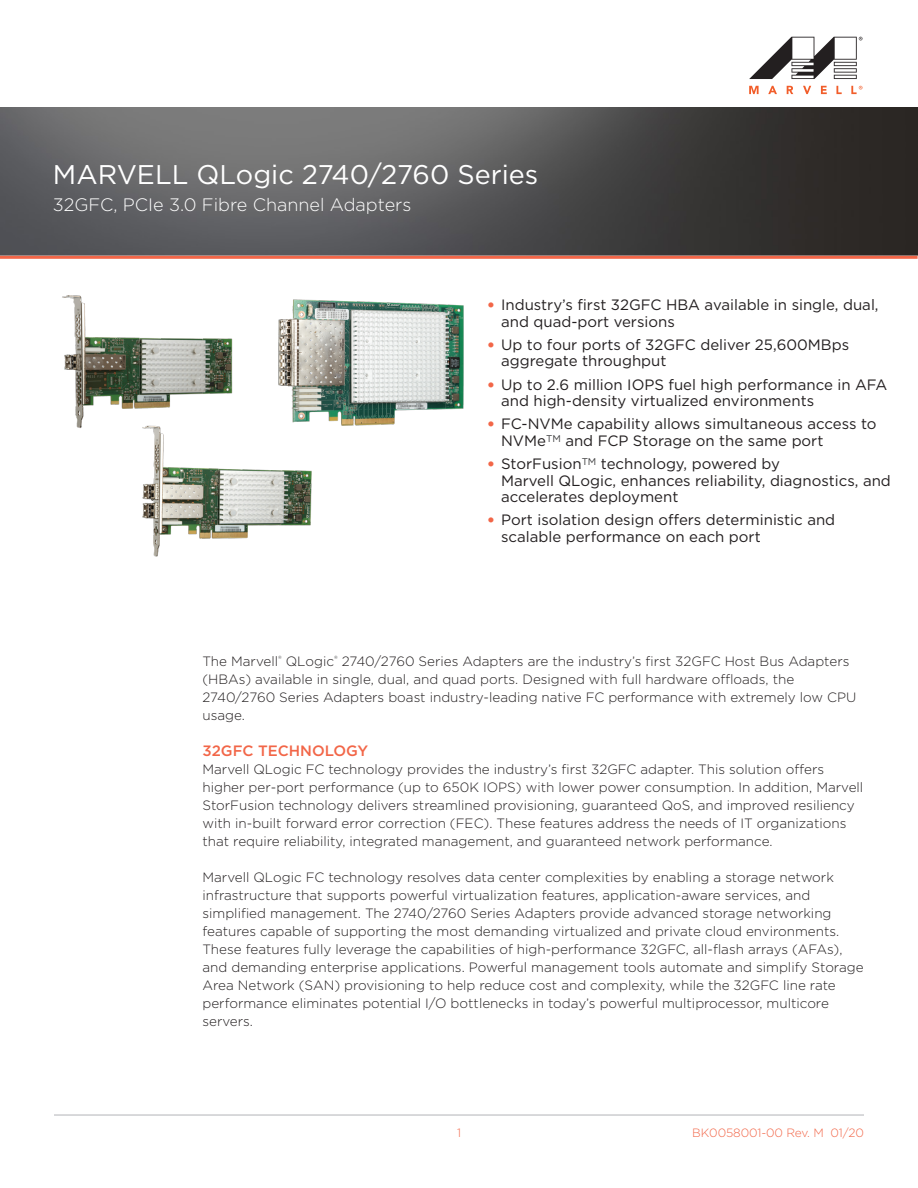
<style>
.page{position:relative;width:918px;height:1188px;background:#fff}
.page>*{position:absolute;margin:0;border:0;box-sizing:border-box;transform-origin:0 0}
.DT1_DocTitle1{font:27px "Gotham";color:#fff}
.DT2_DocTitle2{font:300 18px "Gotham";color:#fff}
.t1{font:15px/16.5px "Gotham";color:#231f20}
.B1H_Body1Header{font:500 15px "Gotham";color:#f26648}
.B1_Body1{font:300 13.5px/18px "Gotham";color:#231f20}
.t2{font:300 12px "Gotham";letter-spacing:-.01em;color:#f26648}
.s1{font-family:"Helvetica Neue LT Std";font-stretch:condensed;font-size:14.25px;color:#f26648}
</style>
<div class="page">
<svg style="left:749px;top:86px;width:10px;height:8px"></svg>
<svg style="left:768px;top:86px;width:9px;height:8px"></svg>
<svg style="left:787px;top:86px;width:6px;height:8px"></svg>
<svg style="left:803px;top:86px;width:8px;height:8px"></svg>
<svg style="left:821px;top:86px;width:6px;height:8px"></svg>
<svg style="left:836px;top:86px;width:6px;height:8px"></svg>
<svg style="left:851px;top:86px;width:11px;height:8px"></svg>
<svg style="left:749px;top:37px;width:113px;height:42px"></svg>
<img style="left:0;top:107px;width:918px;height:149px">
<hr style="left:0;top:256px;width:918px;height:3px;background:#f26648">
<hr style="left:54px;top:1115px;width:810px;height:1px;background:#b2b3b7">
<img style="left:62px;top:295px;width:171px;height:133px">
<img style="left:140px;top:424px;width:172px;height:133px">
<img style="left:277px;top:299px;width:187px;height:128px">
<p class="DT1_DocTitle1" style="left:53px;top:157px;width:487px">MARVELL QLogic 2740/2760 Series</p>
<p class="DT2_DocTitle2" style="left:53px;top:193px;width:360px">32GFC, PCIe 3.0 Fibre Channel Adapters</p>
<p class="t1" style="left:501px;top:296px;width:379px;text-indent:-14px"><span class="s1">•</span> Industry’s first 32GFC HBA available in single, dual, and quad-port versions</p>
<p class="t1" style="left:501px;top:336px;width:350px;text-indent:-14px"><span class="s1">•</span> Up to four ports of 32GFC deliver 25,600MBps aggregate throughput</p>
<p class="t1" style="left:501px;top:376px;width:388px;text-indent:-14px"><span class="s1">•</span> Up to 2.6 million IOPS fuel high performance in AFA and high-density virtualized environments</p>
<p class="t1" style="left:501px;top:415px;width:377px;text-indent:-14px"><span class="s1">•</span> FC-NVMe capability allows simultaneous access to<br>NVMe<sup>TM</sup> and FCP Storage on the same port</p>
<p class="t1" style="left:501px;top:455px;width:391px;text-indent:-14px"><span class="s1">•</span> StorFusion<sup>TM</sup> technology, powered by<br>Marvell QLogic, enhances reliability, diagnostics, and accelerates deployment</p>
<p class="t1" style="left:501px;top:511px;width:336px;text-indent:-14px"><span class="s1">•</span> Port isolation design offers deterministic and scalable performance on each port</p>
<p class="B1_Body1" style="left:202px;top:651px;width:656px">The Marvell<sup>®</sup> QLogic<sup>®</sup> 2740/2760 Series Adapters are the industry’s first 32GFC Host Bus Adapters (HBAs) available in single, dual, and quad ports. Designed with full hardware offloads, the 2740/2760 Series Adapters boast industry-leading native FC performance with extremely low CPU usage.</p>
<p class="B1H_Body1Header" style="left:202px;top:740px;width:167px">32GFC TECHNOLOGY</p>
<p class="B1_Body1" style="left:202px;top:759px;width:662px">Marvell QLogic FC technology provides the industry’s first 32GFC adapter. This solution offers higher per-port performance (up to 650K IOPS) with lower power consumption. In addition, Marvell StorFusion technology delivers streamlined provisioning, guaranteed QoS, and improved resiliency with in-built forward error correction (FEC). These features address the needs of IT organizations that require reliability, integrated management, and guaranteed network performance.</p>
<p class="B1_Body1" style="left:202px;top:867px;width:663px">Marvell QLogic FC technology resolves data center complexities by enabling a storage network infrastructure that supports powerful virtualization features, application-aware services, and simplified management. The 2740/2760 Series Adapters provide advanced storage networking features capable of supporting the most demanding virtualized and private cloud environments.<br>These features fully leverage the capabilities of high-performance 32GFC, all-flash arrays (AFAs), and demanding enterprise applications. Powerful management tools automate and simplify Storage Area Network (SAN) provisioning to help reduce cost and complexity, while the 32GFC line rate performance eliminates potential I/O bottlenecks in today’s powerful multiprocessor, multicore servers.</p>
<p class="t2" style="left:457px;top:1125px;width:6px">1</p>
<p class="t2" style="left:692px;top:1125px;width:173px">BK0058001-00 Rev. M 01/20</p>
</div>
